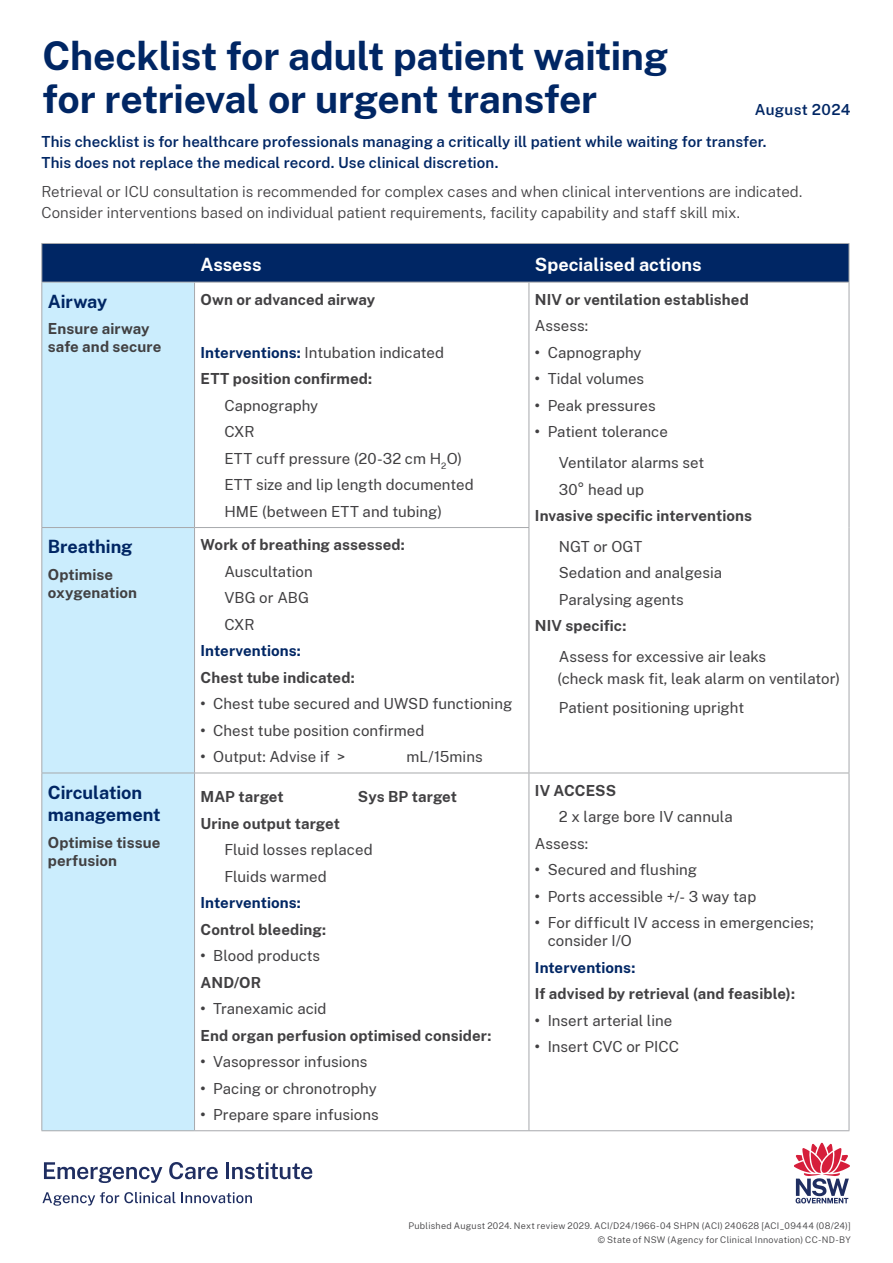
<style>
.page{position:relative;width:893px;height:1263px;background:#fff}
.page>*{position:absolute;margin:0;border:0;box-sizing:border-box;transform-origin:0 0}
.t1{font:700 39px/43.8px "Public Sans";letter-spacing:-.01em;color:#002664}
.t2{font:700 18px/22.5px "Public Sans";color:#002664}
.t3{font:700 18px "Public Sans";color:#fff}
.t4{font:15px/26.5px "Public Sans";letter-spacing:.005em;color:#414042}
.t5{font:700 15px/18px "Public Sans";letter-spacing:.005em;color:#414042}
.t6{font:300 15px/21px "Public Sans";color:#414042}
.t7{font:600 15px/32.2px "Public Sans";letter-spacing:.005em;color:#002664}
.t8{font:700 15px "Public Sans";letter-spacing:.005em;color:#002664}
.t9{font:300 9px/13.5px "Public Sans";letter-spacing:.03em;color:#414042;text-align:right}
.s1{color:#002664}
.s2{font-weight:400}
.s3{font-weight:700}
</style>
<div class="page">
<div style="left:42px;top:244px;width:807px;height:38px;background:#002664"></div>
<div style="left:42px;top:283px;width:152px;height:847px;background:#cbedfd"></div>
<hr style="left:41px;top:243px;width:154px;height:1px;background:#a7a9ac">
<hr style="left:41px;top:244px;width:1px;height:38px;background:#a7a9ac">
<hr style="left:195px;top:243px;width:334px;height:1px;background:#a7a9ac">
<hr style="left:529px;top:243px;width:320px;height:1px;background:#a7a9ac">
<hr style="left:849px;top:244px;width:1px;height:38px;background:#a7a9ac">
<hr style="left:41px;top:282px;width:154px;height:1px;background:#a7a9ac">
<hr style="left:41px;top:282px;width:1px;height:245px;background:#a7a9ac">
<hr style="left:195px;top:282px;width:334px;height:1px;background:#a7a9ac">
<hr style="left:194px;top:282px;width:1px;height:245px;background:#a7a9ac">
<hr style="left:529px;top:282px;width:320px;height:1px;background:#a7a9ac">
<hr style="left:529px;top:282px;width:1px;height:245px;background:#a7a9ac">
<hr style="left:849px;top:282px;width:1px;height:245px;background:#a7a9ac">
<hr style="left:41px;top:527px;width:154px;height:1px;background:#a7a9ac">
<hr style="left:41px;top:528px;width:1px;height:245px;background:#a7a9ac">
<hr style="left:195px;top:527px;width:334px;height:1px;background:#a7a9ac">
<hr style="left:194px;top:528px;width:1px;height:245px;background:#a7a9ac">
<hr style="left:529px;top:528px;width:1px;height:245px;background:#a7a9ac">
<hr style="left:849px;top:527px;width:1px;height:246px;background:#a7a9ac">
<hr style="left:41px;top:773px;width:154px;height:1px;background:#a7a9ac">
<hr style="left:41px;top:773px;width:1px;height:357px;background:#a7a9ac">
<hr style="left:195px;top:773px;width:334px;height:1px;background:#a7a9ac">
<hr style="left:194px;top:773px;width:1px;height:357px;background:#a7a9ac">
<hr style="left:529px;top:773px;width:320px;height:1px;background:#a7a9ac">
<hr style="left:529px;top:773px;width:1px;height:357px;background:#a7a9ac">
<hr style="left:849px;top:773px;width:1px;height:357px;background:#a7a9ac">
<hr style="left:41px;top:1130px;width:154px;height:1px;background:#a7a9ac">
<hr style="left:195px;top:1130px;width:334px;height:1px;background:#a7a9ac">
<hr style="left:529px;top:1130px;width:320px;height:1px;background:#a7a9ac">
<svg style="left:42px;top:1192px;width:133px;height:14px"></svg>
<svg style="left:181px;top:1192px;width:71px;height:11px"></svg>
<svg style="left:44px;top:1162px;width:118px;height:21px"></svg>
<svg style="left:169px;top:1162px;width:49px;height:17px"></svg>
<hr style="left:226px;top:1162px;width:3px;height:17px;background:#1f2e61">
<svg style="left:232px;top:1162px;width:80px;height:17px"></svg>
<svg style="left:794px;top:1143px;width:56px;height:60px"></svg>
<h1 class="t1" style="left:43px;top:31px;width:627px">Checklist for adult patient waiting for retrieval or urgent transfer</h1>
<p class="t7" style="left:41px;top:92px;width:811px;text-indent:713px">August 2024<br>This checklist is for healthcare professionals managing a critically ill patient while waiting for transfer.</p>
<p class="t7" style="left:41px;top:145px;width:458px">This does not replace the medical record. Use clinical discretion.</p>
<p class="t6" style="left:41px;top:181px;width:762px">Retrieval or ICU consultation is recommended for complex cases and when clinical interventions are indicated.<br>Consider interventions based on individual patient requirements, facility capability and staff skill mix.</p>
<p class="t3" style="left:201px;top:252px;width:62px">Assess</p>
<p class="t3" style="left:535px;top:252px;width:168px">Specialised actions</p>
<p class="t2" style="left:48px;top:289px;width:61px">Airway</p>
<p class="t5" style="left:48px;top:319px;width:115px">Ensure airway safe and secure</p>
<p class="t2" style="left:48px;top:534px;width:86px">Breathing</p>
<p class="t5" style="left:48px;top:564px;width:91px">Optimise oxygenation</p>
<p class="t5" style="left:201px;top:289px;width:176px">Own or advanced airway</p>
<p class="t5" style="left:201px;top:338px;width:245px;line-height:26.5px"><span class="s1">Interventions:</span> <span class="s2">Intubation indicated<br></span>ETT position confirmed:</p>
<p class="t4" style="left:224px;top:391px;width:251px">Capnography<br>CXR<br>ETT cuff pressure (20-32 cm H<sub>2</sub>O)<br>ETT size and lip length documented<br>HME (between ETT and tubing)</p>
<p class="t5" style="left:201px;top:535px;width:206px">Work of breathing assessed:</p>
<p class="t4" style="left:224px;top:557px;width:90px">Auscultation<br>VBG or ABG<br>CXR</p>
<p class="t8" style="left:201px;top:640px;width:102px">Interventions:</p>
<p class="t5" style="left:201px;top:667px;width:156px">Chest tube indicated:</p>
<p class="t4" style="left:201px;top:690px;width:313px"><span class="s3">•</span> Chest tube secured and UWSD functioning</p>
<p class="t4" style="left:201px;top:716px;width:225px"><span class="s3">•</span> Chest tube position confirmed</p>
<p class="t4" style="left:201px;top:743px;width:146px"><span class="s3">•</span> Output: Advise if &gt;</p>
<p class="t4" style="left:406px;top:743px;width:78px">mL/15mins</p>
<p class="t5" style="left:535px;top:289px;width:215px">NIV or ventilation established</p>
<p class="t4" style="left:535px;top:312px;width:55px">Assess:</p>
<p class="t4" style="left:535px;top:338px;width:108px"><span class="s3">•</span> Capnography</p>
<p class="t4" style="left:535px;top:365px;width:111px"><span class="s3">•</span> Tidal volumes</p>
<p class="t4" style="left:535px;top:391px;width:122px"><span class="s3">•</span> Peak pressures</p>
<p class="t4" style="left:559px;top:416px;width:147px;line-height:30.8px;text-indent:-24px"><span class="s3">•</span> Patient tolerance<br>Ventilator alarms set</p>
<p class="t4" style="left:559px;top:475px;width:87px">30° head up</p>
<p class="t5" style="left:535px;top:506px;width:219px">Invasive specific interventions</p>
<p class="t4" style="left:559px;top:532px;width:165px">NGT or OGT<br>Sedation and analgesia<br>Paralysing agents</p>
<p class="t5" style="left:535px;top:616px;width:93px">NIV specific:</p>
<p class="t4" style="left:557px;top:645px;width:284px;line-height:21.8px">Assess for excessive air leaks<br>(check mask fit, leak alarm on ventilator)</p>
<p class="t4" style="left:559px;top:694px;width:187px">Patient positioning upright</p>
<p class="t2" style="left:48px;top:780px;width:114px">Circulation management</p>
<p class="t5" style="left:48px;top:832px;width:114px">Optimise tissue perfusion</p>
<p class="t5" style="left:201px;top:786px;width:85px">MAP target</p>
<p class="t5" style="left:358px;top:786px;width:101px">Sys BP target</p>
<p class="t5" style="left:201px;top:813px;width:141px">Urine output target</p>
<p class="t4" style="left:224px;top:836px;width:150px">Fluid losses replaced<br>Fluids warmed</p>
<p class="t8" style="left:201px;top:891px;width:102px">Interventions:</p>
<p class="t5" style="left:201px;top:919px;width:127px">Control bleeding:</p>
<p class="t4" style="left:201px;top:942px;width:121px"><span class="s3">•</span> Blood products<br><span class="s3">AND/OR</span></p>
<p class="t5" style="left:201px;top:994px;width:292px;line-height:26.5px">• <span class="s2">Tranexamic acid<br></span>End organ perfusion optimised consider:</p>
<p class="t4" style="left:201px;top:1048px;width:168px"><span class="s3">•</span> Vasopressor infusions</p>
<p class="t4" style="left:201px;top:1074px;width:178px"><span class="s3">•</span> Pacing or chronotrophy</p>
<p class="t4" style="left:201px;top:1101px;width:180px"><span class="s3">•</span> Prepare spare infusions</p>
<p class="t5" style="left:535px;top:780px;width:83px">IV ACCESS</p>
<p class="t4" style="left:535px;top:803px;width:199px;text-indent:24px">2 x large bore IV cannula<br>Assess:</p>
<p class="t4" style="left:535px;top:856px;width:164px"><span class="s3">•</span> Secured and flushing</p>
<p class="t4" style="left:535px;top:882px;width:223px"><span class="s3">•</span> Ports accessible +/- 3 way tap</p>
<p class="t4" style="left:548px;top:913px;width:268px;line-height:18px;text-indent:-13px"><span class="s3">•</span> For difficult IV access in emergencies; consider I/O</p>
<p class="t8" style="left:535px;top:956px;width:102px">Interventions:</p>
<p class="t5" style="left:535px;top:984px;width:262px">If advised by retrieval (and feasible):</p>
<p class="t4" style="left:535px;top:1006px;width:139px"><span class="s3">•</span> Insert arterial line</p>
<p class="t4" style="left:535px;top:1033px;width:146px"><span class="s3">•</span> Insert CVC or PICC</p>
<p class="t9" style="left:408px;top:1218px;width:444px">Published August 2024. Next review 2029. ACI/D24/1966-04 SHPN (ACI) 240628 [ACI_09444 (08/24)] © State of NSW (Agency for Clinical Innovation) CC-ND-BY</p>
</div>
